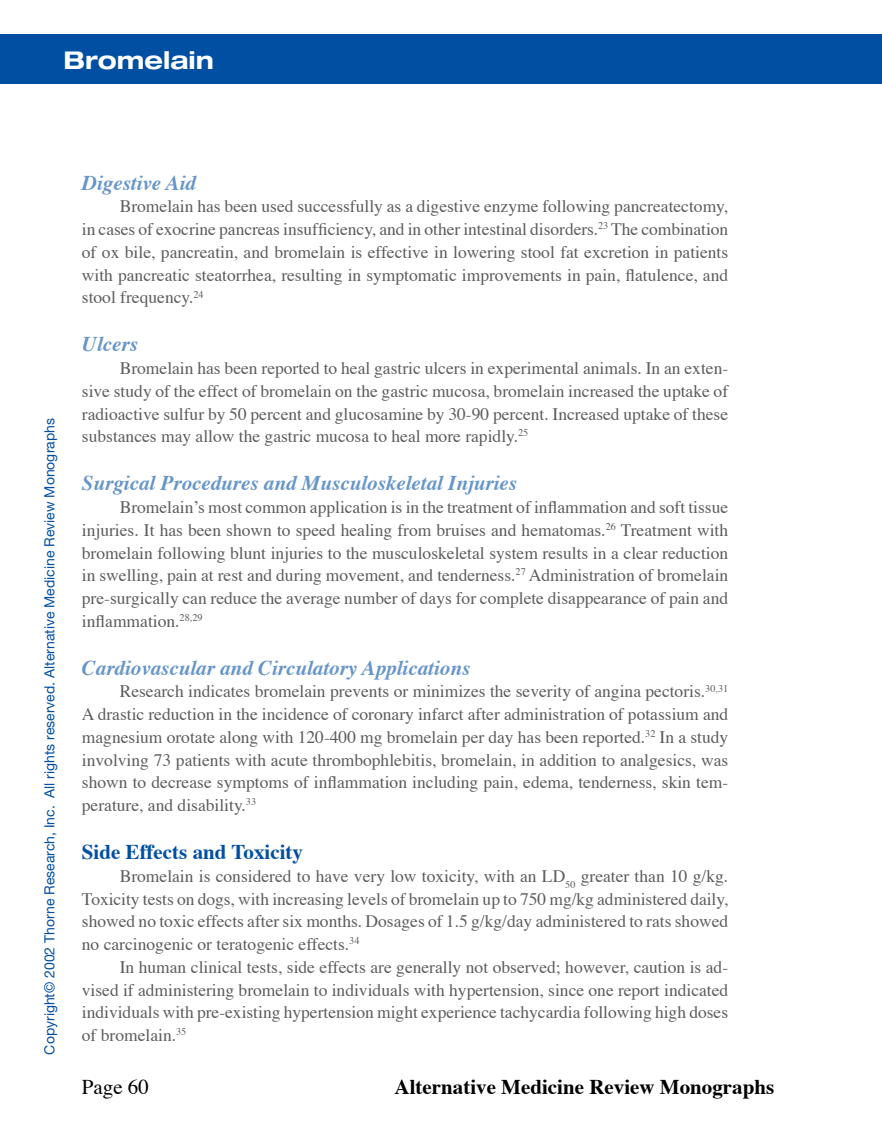
<style>
.page{position:relative;width:882px;height:1134px;background:#fff}
.page>*{position:absolute;margin:0;border:0;box-sizing:border-box;transform-origin:0 0}
.t1{font:700 expanded 24.5px "Helvetica Neue";color:#fff}
.t2{font:italic 700 21px "Times";color:#6695c8}
.t3{font:700 21px "Times";color:#000}
.t4{font:700 21px "Times";color:#004fa3}
.t5{font:21px "Times";color:#000}
.t6{font:17.5px/22.8px "Times";color:#5b5c5e;text-align:justify}
.t7{font:14px "Helvetica Neue";color:#004fa3}
</style>
<div class="page">
<div style="left:0;top:34px;width:882px;height:50px;background:#004fa3"></div>
<h1 class="t1" style="left:63px;top:44px;width:152px">Bromelain</h1>
<p class="t7" style="left:41px;top:1055px;width:638px;rotate:-90deg">Copyright© 2002 Thorne Research, Inc. All rights reserved. Alternative Medicine Review Monographs</p>
<p class="t2" style="left:82px;top:163px;width:116px">Digestive Aid</p>
<p class="t6" style="left:82px;top:194px;width:648px;text-indent:38px">Bromelain has been used successfully as a digestive enzyme following pancreatectomy, in cases of exocrine pancreas insufficiency, and in other intestinal disorders.<sup>23</sup> The combination of ox bile, pancreatin, and bromelain is effective in lowering stool fat excretion in patients with pancreatic steatorrhea, resulting in symptomatic improvements in pain, flatulence, and stool frequency.<sup>24</sup></p>
<p class="t2" style="left:82px;top:325px;width:57px">Ulcers</p>
<p class="t6" style="left:82px;top:355px;width:648px;text-indent:38px">Bromelain has been reported to heal gastric ulcers in experimental animals. In an exten&shy;sive study of the effect of bromelain on the gastric mucosa, bromelain increased the uptake of radioactive sulfur by 50 percent and glucosamine by 30-90 percent. Increased uptake of these substances may allow the gastric mucosa to heal more rapidly.<sup>25</sup></p>
<p class="t2" style="left:82px;top:463px;width:437px">Surgical Procedures and Musculoskeletal Injuries</p>
<p class="t6" style="left:82px;top:494px;width:648px;text-indent:38px">Bromelain’s most common application is in the treatment of inflammation and soft tissue injuries. It has been shown to speed healing from bruises and hematomas.<sup>26</sup> Treatment with bromelain following blunt injuries to the musculoskeletal system results in a clear reduction in swelling, pain at rest and during movement, and tenderness.<sup>27</sup> Administration of bromelain pre-surgically can reduce the average number of days for complete disappearance of pain and inflammation.<sup>28,29</sup></p>
<p class="t2" style="left:82px;top:648px;width:390px">Cardiovascular and Circulatory Applications</p>
<p class="t6" style="left:82px;top:679px;width:648px;text-indent:38px">Research indicates bromelain prevents or minimizes the severity of angina pectoris.<sup>30,31<br></sup>A drastic reduction in the incidence of coronary infarct after administration of potassium and magnesium orotate along with 120-400 mg bromelain per day has been reported.<sup>32</sup> In a study involving 73 patients with acute thrombophlebitis, bromelain, in addition to analgesics, was shown to decrease symptoms of inflammation including pain, edema, tenderness, skin tem&shy;perature, and disability.<sup>33</sup></p>
<p class="t4" style="left:82px;top:832px;width:223px">Side Effects and Toxicity</p>
<p class="t6" style="left:82px;top:863px;width:648px;text-indent:38px">Bromelain is considered to have very low toxicity, with an LD<sub>50</sub> greater than 10 g/kg.<br>Toxicity tests on dogs, with increasing levels of bromelain up to 750 mg/kg administered daily, showed no toxic effects after six months. Dosages of 1.5 g/kg/day administered to rats showed no carcinogenic or teratogenic effects.<sup>34</sup></p>
<p class="t6" style="left:82px;top:954px;width:648px;text-indent:38px">In human clinical tests, side effects are generally not observed; however, caution is ad&shy;vised if administering bromelain to individuals with hypertension, since one report indicated individuals with pre-existing hypertension might experience tachycardia following high doses of bromelain.<sup>35</sup></p>
<p class="t5" style="left:82px;top:1068px;width:69px">Page 60</p>
<p class="t3" style="left:395px;top:1067px;width:381px">Alternative Medicine Review Monographs</p>
</div>
